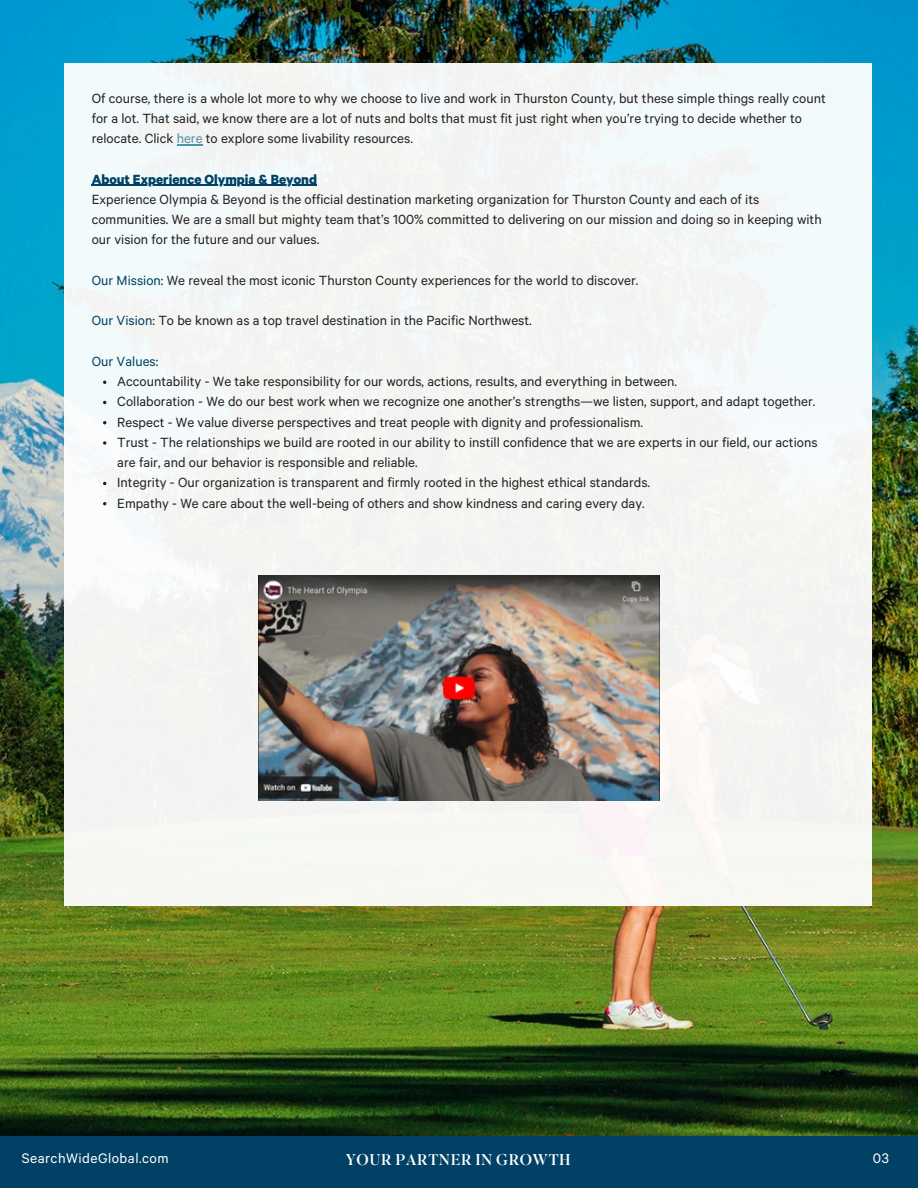
<style>
.page{position:relative;width:918px;height:1188px;background:#fff}
.page>*{position:absolute;margin:0;border:0;box-sizing:border-box;transform-origin:0 0}
.t1{font:15.6px "Calibre";letter-spacing:.03em;color:#fff}
.t2{font:15.6px "Superior Title";letter-spacing:.03em;color:#fff}
.t3{font:15px/20.2px "Calibre";color:#252020}
.t4{font:700 15px "Calibre";color:#004165}
.t5{font:15px "Calibre";color:#004165}
.s1{color:#5192a4}
.s2{color:#004165}
.s3{color:#252020}
</style>
<div class="page">
<img style="left:0;top:0;width:918px;height:1136px">
<div style="left:64px;top:64px;width:808px;height:842px;background:#f4f6f3"></div>
<div style="left:0;top:1136px;width:918px;height:52px;background:#004165"></div>
<img style="left:259px;top:576px;width:400px;height:225px">
<svg style="left:177px;top:144px;width:26px;height:1px"></svg>
<hr style="left:92px;top:185px;width:225px;height:1px;background:#004165">
<svg style="left:103px;top:441px;width:3px;height:4px"></svg>
<p class="t3" style="left:92px;top:89px;width:736px">Of course, there is a whole lot more to why we choose to live and work in Thurston County, but these simple things really count for a lot. That said, we know there are a lot of nuts and bolts that must fit just right when you’re trying to decide whether to relocate. Click <span class="s1">here</span> to explore some livability resources.</p>
<p class="t4" style="left:92px;top:172px;width:227px">About Experience Olympia &amp; Beyond</p>
<p class="t3" style="left:92px;top:190px;width:731px">Experience Olympia &amp; Beyond is the official destination marketing organization for Thurston County and each of its communities. We are a small but mighty team that’s 100% committed to delivering on our mission and doing so in keeping with our vision for the future and our values.</p>
<p class="t3" style="left:92px;top:271px;width:548px"><span class="s2">Our Mission</span>: We reveal the most iconic Thurston County experiences for the world to discover.</p>
<p class="t3" style="left:92px;top:312px;width:441px"><span class="s2">Our Vision</span>: To be known as a top travel destination in the Pacific Northwest.</p>
<p class="t5" style="left:92px;top:355px;width:68px">Our Values<span class="s3">:</span></p>
<p class="t3" style="left:117px;top:372px;width:561px">Accountability - We take responsibility for our words, actions, results, and everything in between.</p>
<p class="t3" style="left:117px;top:393px;width:700px">Collaboration - We do our best work when we recognize one another’s strengths—we listen, support, and adapt together.</p>
<p class="t3" style="left:117px;top:413px;width:527px">Respect - We value diverse perspectives and treat people with dignity and professionalism.</p>
<p class="t3" style="left:117px;top:433px;width:702px">Trust - The relationships we build are rooted in our ability to instill confidence that we are experts in our field, our actions are fair, and our behavior is responsible and reliable.</p>
<p class="t3" style="left:117px;top:474px;width:534px">Integrity - Our organization is transparent and firmly rooted in the highest ethical standards.</p>
<p class="t3" style="left:117px;top:494px;width:529px">Empathy - We care about the well-being of others and show kindness and caring every day.</p>
<p class="t1" style="left:22px;top:1151px;width:148px">SearchWideGlobal.com</p>
<p class="t2" style="left:346px;top:1150px;width:226px">YOUR PARTNER IN GROWTH</p>
<p class="t1" style="left:873px;top:1151px;width:17px">03</p>
</div>
